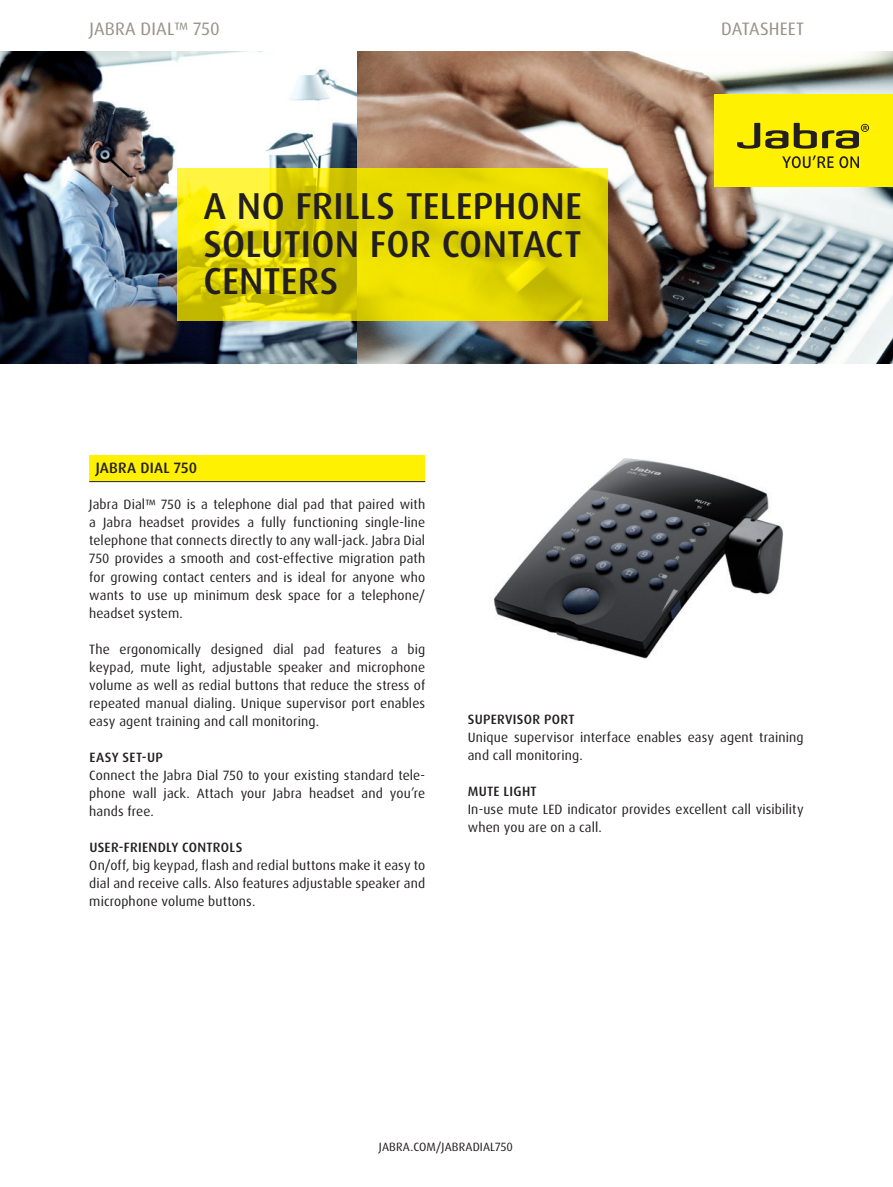
<style>
.page{position:relative;width:893px;height:1187px;background:#fff}
.page>*{position:absolute;margin:0;border:0;box-sizing:border-box;transform-origin:0 0}
.t1{font:500 37.5px/37.5px "Dax Pro";letter-spacing:.005em;color:#231f20;text-align:justify}
.t2{font:18px "Dax Pro";letter-spacing:.01em;color:#989189}
.t3{font:500 15px "Dax Pro";letter-spacing:.01em;color:#231f20}
.t4{font:13.5px/18px "Dax Pro";letter-spacing:.01em;color:#231f20;text-align:justify}
.t5{font:500 13.5px "Dax Pro";letter-spacing:.02em;color:#231f20}
.t6{font:12px "Dax Pro";letter-spacing:.01em;color:#231f20}
</style>
<div class="page">
<img style="left:0;top:51px;width:357px;height:313px">
<img style="left:357px;top:51px;width:536px;height:313px">
<div style="left:714px;top:94px;width:179px;height:93px;background:#fff101"></div>
<svg style="left:737px;top:123px;width:51px;height:26px"></svg>
<svg style="left:794px;top:123px;width:75px;height:26px"></svg>
<svg style="left:782px;top:155px;width:51px;height:13px"></svg>
<svg style="left:839px;top:156px;width:20px;height:12px"></svg>
<svg style="left:178px;top:168px;width:430px;height:152px;background:#e3d605"></svg>
<img style="left:493px;top:458px;width:290px;height:201px">
<div style="left:89px;top:455px;width:336px;height:26px;background:#fff101"></div>
<hr style="left:89px;top:481px;width:336px;height:1px;background:#231f20">
<h2 class="t2" style="left:89px;top:18px;width:132px">Jabra Dial™ 750</h2>
<h2 class="t2" style="left:721px;top:18px;width:84px">Datasheet</h2>
<h1 class="t1" style="left:204px;top:188px;width:380px">A NO FRILLS TELEPHONE SOLUTION FOR CONTACT CENTERS</h1>
<p class="t3" style="left:96px;top:458px;width:103px">JABRA DIAL 750</p>
<p class="t4" style="left:89px;top:496px;width:337px">Jabra Dial™ 750 is a telephone dial pad that paired with a Jabra headset provides a fully functioning single-line telephone that connects directly to any wall-jack. Jabra Dial 750 provides a smooth and cost-effective migration path for growing contact centers and is ideal for anyone who wants to use up minimum desk space for a telephone/ headset system.</p>
<p class="t4" style="left:89px;top:640px;width:337px">The ergonomically designed dial pad features a big keypad, mute light, adjustable speaker and microphone volume as well as redial buttons that reduce the stress of repeated manual dialing. Unique supervisor port enables easy agent training and call monitoring.</p>
<p class="t5" style="left:89px;top:748px;width:75px">EASY SET-UP</p>
<p class="t4" style="left:89px;top:766px;width:337px">Connect the Jabra Dial 750 to your existing standard tele&shy;phone wall jack. Attach your Jabra headset and you’re hands free.</p>
<p class="t5" style="left:89px;top:838px;width:154px">USER-FRIENDLY CONTROLS</p>
<p class="t4" style="left:89px;top:856px;width:337px">On/off, big keypad, flash and redial buttons make it easy to dial and receive calls. Also features adjustable speaker and microphone volume buttons.</p>
<p class="t5" style="left:468px;top:711px;width:108px">SUPERVISOR PORT</p>
<p class="t4" style="left:468px;top:728px;width:337px">Unique supervisor interface enables easy agent training and call monitoring.</p>
<p class="t5" style="left:468px;top:783px;width:70px">MUTE LIGHT</p>
<p class="t4" style="left:468px;top:800px;width:337px">I n-use mute LED indicator provides excellent call visibility when you are on a call.</p>
<p class="t6" style="left:379px;top:1138px;width:74px">jabra.com/JABRA</p>
<p class="t6" style="left:473px;top:1138px;width:42px">DIAL750</p>
</div>
